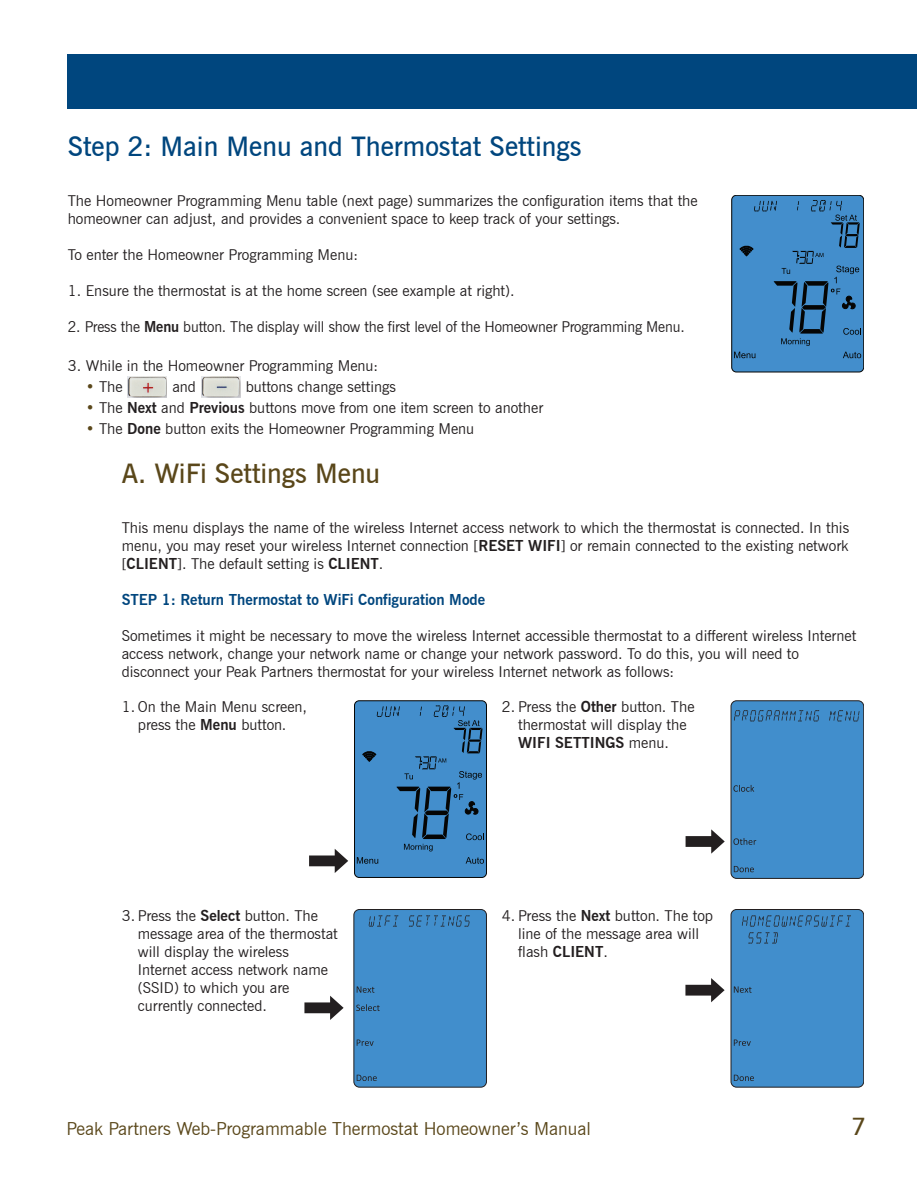
<style>
.page{position:relative;width:917px;height:1188px;background:#fff}
.page>*{position:absolute;margin:0;border:0;box-sizing:border-box;transform-origin:0 0}
.t1{font:600 27px "News Gothic BT";color:#00467e}
.t2{font:600 27px "News Gothic BT";color:#5a471a}
.t3{font:600 24px "News Gothic BT";color:#5a471a}
.t4{font:18px "News Gothic BT";color:#5a471a}
.t5{font:15px/18px "News Gothic BT";color:#231f20}
.t6{font:700 15px "News Gothic BT";color:#00467e}
.s1{font-weight:700}
.s2{color:#5a471a}
</style>
<div class="page">
<div style="left:68px;top:55px;width:849px;height:54px;background:#00467e"></div>
<div style="left:355px;top:701px;width:131px;height:176px;background:#438ecc;border-radius:5px"></div>
<div style="left:354px;top:701px;width:133px;height:177px;border:1px solid #050504;border-radius:5px"></div>
<svg style="left:466px;top:857px;width:18px;height:7px"></svg>
<svg style="left:357px;top:857px;width:21px;height:7px"></svg>
<svg style="left:363px;top:705px;width:121px;height:146px"></svg>
<div style="left:731px;top:701px;width:133px;height:177px;background:#418ecc;border-radius:6px"></div>
<div style="left:731px;top:701px;width:133px;height:177px;border:1px solid #231f20;border-radius:6px"></div>
<svg style="left:734px;top:710px;width:85px;height:11px"></svg>
<svg style="left:829px;top:710px;width:30px;height:11px"></svg>
<svg style="left:734px;top:866px;width:20px;height:6px"></svg>
<svg style="left:733px;top:838px;width:23px;height:7px"></svg>
<svg style="left:733px;top:785px;width:21px;height:7px"></svg>
<div style="left:354px;top:909px;width:132px;height:178px;background:#418ecc;border-radius:6px"></div>
<div style="left:354px;top:909px;width:133px;height:178px;border:1px solid #231f20;border-radius:6px"></div>
<svg style="left:369px;top:915px;width:29px;height:12px"></svg>
<svg style="left:409px;top:915px;width:61px;height:12px"></svg>
<svg style="left:357px;top:1075px;width:20px;height:6px"></svg>
<svg style="left:357px;top:1039px;width:17px;height:7px"></svg>
<svg style="left:356px;top:1004px;width:24px;height:7px"></svg>
<svg style="left:357px;top:986px;width:17px;height:7px"></svg>
<div style="left:731px;top:909px;width:133px;height:178px;background:#418ecc;border-radius:6px"></div>
<div style="left:731px;top:909px;width:133px;height:178px;border:1px solid #231f20;border-radius:6px"></div>
<svg style="left:742px;top:915px;width:109px;height:28px"></svg>
<svg style="left:734px;top:1075px;width:20px;height:6px"></svg>
<svg style="left:734px;top:1039px;width:17px;height:7px"></svg>
<svg style="left:734px;top:986px;width:18px;height:7px"></svg>
<div style="left:732px;top:195px;width:132px;height:177px;background:#438ecc;border-radius:5px"></div>
<div style="left:732px;top:195px;width:132px;height:177px;border:1px solid #050504;border-radius:5px"></div>
<svg style="left:843px;top:352px;width:18px;height:6px"></svg>
<svg style="left:734px;top:352px;width:21px;height:6px"></svg>
<svg style="left:740px;top:200px;width:121px;height:146px"></svg>
<svg style="left:309px;top:849px;width:39px;height:24px"></svg>
<svg style="left:686px;top:829px;width:39px;height:25px"></svg>
<svg style="left:304px;top:996px;width:40px;height:24px"></svg>
<svg style="left:685px;top:978px;width:40px;height:24px"></svg>
<img style="left:128px;top:376px;width:39px;height:21px">
<img style="left:202px;top:376px;width:39px;height:21px">
<h1 class="t1" style="left:68px;top:130px;width:515px">Step 2: Main Menu and Thermostat Settings</h1>
<p class="t5" style="left:68px;top:192px;width:632px">The Homeowner Programming Menu table (next page) summarizes the configuration items that the homeowner can adjust, and provides a convenient space to keep track of your settings.</p>
<p class="t5" style="left:68px;top:246px;width:292px">To enter the Homeowner Programming Menu:</p>
<p class="t5" style="left:68px;top:282px;width:448px">1. Ensure the thermostat is at the home screen (see example at right).</p>
<p class="t5" style="left:68px;top:318px;width:619px">2. Press the <span class="s1">Menu</span> button. The display will show the first level of the Homeowner Programming Menu.</p>
<p class="t5" style="left:68px;top:357px;width:312px">3. While in the Homeowner Programming Menu:</p>
<p class="t5" style="left:86px;top:378px;width:39px"><span class="s2">•</span> The</p>
<p class="t5" style="left:172px;top:378px;width:25px">and</p>
<p class="t5" style="left:246px;top:378px;width:152px">buttons change settings</p>
<p class="t5" style="left:86px;top:399px;width:459px"><span class="s2">•</span> The <span class="s1">Next</span> and <span class="s1">Previous</span> buttons move from one item screen to another</p>
<p class="t5" style="left:86px;top:420px;width:390px"><span class="s2">•</span> The <span class="s1">Done</span> button exits the Homeowner Programming Menu</p>
<h1 class="t2" style="left:122px;top:457px;width:260px">A. WiFi Settings Menu</h1>
<p class="t5" style="left:122px;top:519px;width:729px;text-align:justify">This menu displays the name of the wireless Internet access network to which the thermostat is connected. In this menu, you may reset your wireless Internet connection [<span class="s1">RESET WIFI</span>] or remain connected to the existing network [<span class="s1">CLIENT</span>]. The default setting is <span class="s1">CLIENT</span>.</p>
<p class="t6" style="left:122px;top:591px;width:365px">STEP 1: Return Thermostat to WiFi Configuration Mode</p>
<p class="t5" style="left:122px;top:627px;width:736px">Sometimes it might be necessary to move the wireless Internet accessible thermostat to a different wireless Internet access network, change your network name or change your network password. To do this, you will need to disconnect your Peak Partners thermostat for your wireless Internet network as follows:</p>
<p class="t5" style="left:122px;top:698px;width:187px;text-align:center">1. On the Main Menu screen, press the <span class="s1">Menu</span> button.</p>
<p class="t5" style="left:518px;top:698px;width:178px;text-indent:-16px">2. Press the <span class="s1">Other</span> button. The thermostat will display the<br><span class="s1">WIFI SETTINGS</span> menu.</p>
<p class="t5" style="left:138px;top:906px;width:201px;text-indent:-16px">3. Press the <span class="s1">Select</span> button. The message area of the thermostat will display the wireless<br>Internet access network name (SSID) to which you are currently connected.</p>
<p class="t5" style="left:518px;top:906px;width:196px;text-indent:-16px">4. Press the <span class="s1">Next</span> button. The top line of the message area will flash <span class="s1">CLIENT</span>.</p>
<p class="t4" style="left:66px;top:1118px;width:526px">Peak Partners Web-Programmable Thermostat Homeowner’s Manual</p>
<h2 class="t3" style="left:852px;top:1112px;width:16px">7</h2>
</div>
